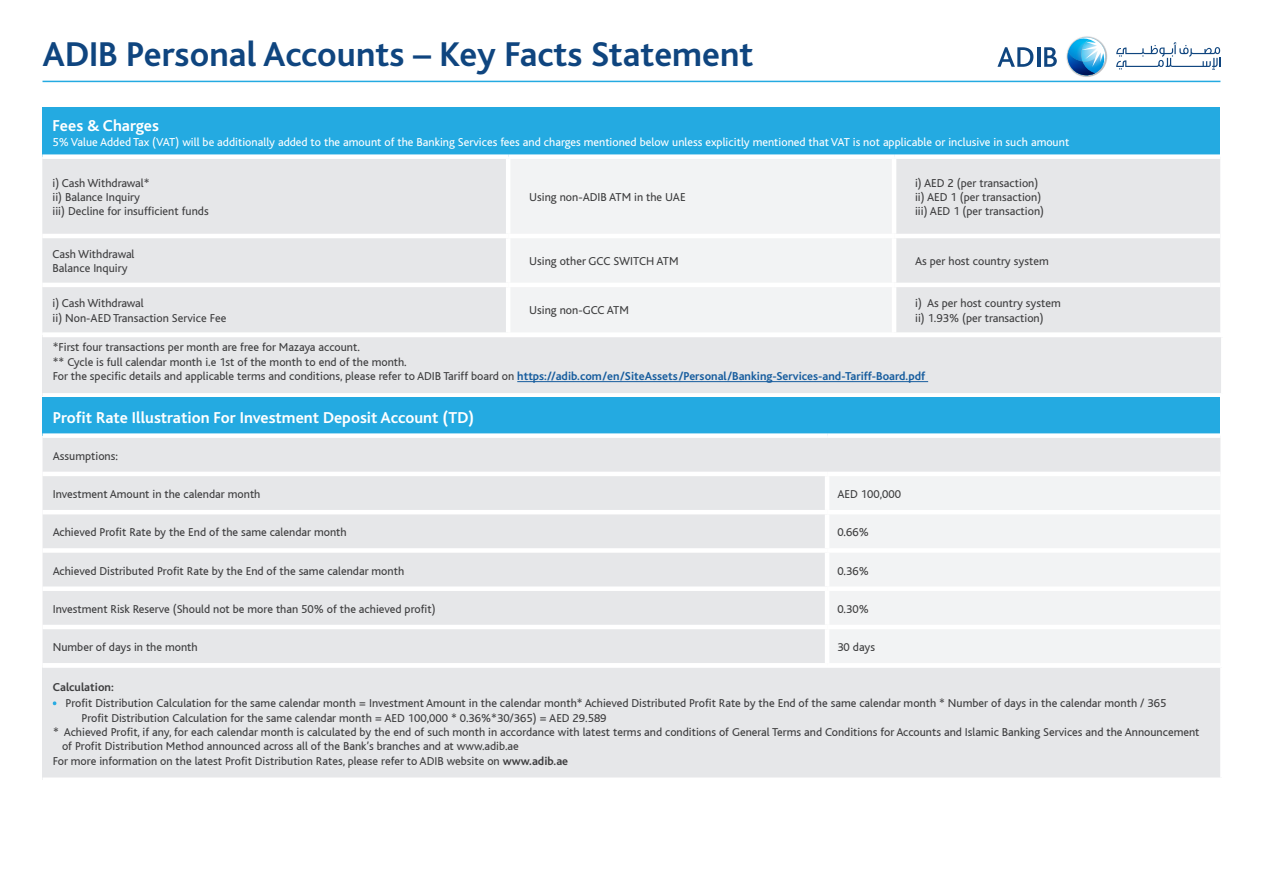
<style>
.page{position:relative;width:1263px;height:893px;background:#fff}
.page>*{position:absolute;margin:0;border:0;box-sizing:border-box;transform-origin:0 0}
.t1{font:700 36px "Bliss";color:#0f457f}
.t2{font:700 16.5px "Bliss";color:#fff}
.t3{font:12px/14.4px "Bliss";color:#3e3e3f}
.t4{font:12px/14.4px "Bliss";color:#3e3e3f}
.t5{font:12px "Bliss";color:#fff}
.t6{font:700 12px "Bliss";color:#3e3e3f}
.s1{font-weight:700;color:#175d9e}
.s2{font-weight:700}
</style>
<div class="page">
<svg style="left:1065px;top:35px;width:42px;height:42px"></svg>
<svg style="left:1067px;top:36px;width:40px;height:39px"></svg>
<svg style="left:997px;top:47px;width:36px;height:20px"></svg>
<hr style="left:1037px;top:47px;width:3px;height:20px;background:#0f457f">
<svg style="left:1044px;top:47px;width:13px;height:20px"></svg>
<svg style="left:1116px;top:42px;width:104px;height:28px"></svg>
<div style="left:42px;top:107px;width:1178px;height:50px;background:#24aae1"></div>
<div style="left:42px;top:159px;width:1178px;height:173px;background:#e6e7e9"></div>
<div style="left:510px;top:159px;width:382px;height:173px;background:#f2f3f4"></div>
<hr style="left:506px;top:159px;width:4px;height:75px;background:#fff">
<hr style="left:506px;top:238px;width:4px;height:45px;background:#fff">
<hr style="left:506px;top:287px;width:4px;height:45px;background:#fff">
<div style="left:42px;top:154px;width:466px;height:5px;background:#fff"></div>
<hr style="left:42px;top:234px;width:466px;height:4px;background:#fff">
<hr style="left:42px;top:283px;width:466px;height:4px;background:#fff">
<div style="left:42px;top:332px;width:466px;height:5px;background:#f5f6f6"></div>
<div style="left:508px;top:154px;width:386px;height:5px;background:#fff"></div>
<div style="left:894px;top:154px;width:326px;height:5px;background:#fff"></div>
<hr style="left:508px;top:234px;width:386px;height:4px;background:#fff">
<hr style="left:894px;top:234px;width:326px;height:4px;background:#fff">
<hr style="left:508px;top:283px;width:386px;height:4px;background:#fff">
<hr style="left:894px;top:283px;width:326px;height:4px;background:#fff">
<div style="left:894px;top:332px;width:326px;height:5px;background:#f5f6f6"></div>
<hr style="left:892px;top:159px;width:4px;height:75px;background:#fff">
<hr style="left:892px;top:238px;width:4px;height:45px;background:#fff">
<hr style="left:892px;top:287px;width:4px;height:45px;background:#fff">
<div style="left:43px;top:665px;width:1179px;height:115px;background:#e6e7e9"></div>
<div style="left:1220px;top:668px;width:5px;height:109px;background:#fff"></div>
<div style="left:43px;top:663px;width:1182px;height:5px;background:#fff"></div>
<div style="left:43px;top:777px;width:1182px;height:5px;background:#fff"></div>
<svg style="left:53px;top:701px;width:3px;height:4px"></svg>
<div style="left:43px;top:335px;width:1180px;height:60px;background:#e6e7e9"></div>
<hr style="left:1221px;top:337px;width:4px;height:56px;background:#fff">
<hr style="left:43px;top:333px;width:1182px;height:4px;background:#fff">
<div style="left:43px;top:393px;width:1182px;height:5px;background:#fff"></div>
<hr style="left:517px;top:381px;width:411px;height:1px;background:#175d9e">
<hr style="left:43px;top:81px;width:1177px;height:1px;background:#24aae1">
<div style="left:43px;top:397px;width:1177px;height:39px;background:#24aae1"></div>
<div style="left:43px;top:438px;width:1177px;height:225px;background:#e6e7e9"></div>
<div style="left:829px;top:476px;width:391px;height:187px;background:#f2f3f4"></div>
<div style="left:43px;top:433px;width:784px;height:5px;background:#fff"></div>
<div style="left:827px;top:433px;width:393px;height:5px;background:#fff"></div>
<hr style="left:43px;top:472px;width:784px;height:4px;background:#fff">
<hr style="left:827px;top:472px;width:393px;height:4px;background:#fff">
<hr style="left:825px;top:476px;width:4px;height:34px;background:#fff">
<hr style="left:43px;top:510px;width:784px;height:4px;background:#fff">
<hr style="left:827px;top:510px;width:393px;height:4px;background:#fff">
<hr style="left:825px;top:514px;width:4px;height:34px;background:#fff">
<div style="left:43px;top:548px;width:784px;height:5px;background:#fff"></div>
<div style="left:827px;top:548px;width:393px;height:5px;background:#fff"></div>
<hr style="left:825px;top:553px;width:4px;height:33px;background:#fff">
<div style="left:43px;top:586px;width:784px;height:5px;background:#fff"></div>
<div style="left:827px;top:586px;width:393px;height:5px;background:#fff"></div>
<hr style="left:825px;top:591px;width:4px;height:34px;background:#fff">
<hr style="left:43px;top:625px;width:784px;height:4px;background:#fff">
<hr style="left:827px;top:625px;width:393px;height:4px;background:#fff">
<hr style="left:825px;top:629px;width:4px;height:34px;background:#fff">
<h1 class="t1" style="left:43px;top:36px;width:712px">ADIB Personal Accounts – Key Facts Statement</h1>
<h2 class="t2" style="left:53px;top:117px;width:108px">Fees &amp; Charges</h2>
<p class="t5" style="left:53px;top:135px;width:1018px">5% Value Added Tax (VAT) will be additionally added to the amount of the Banking Services fees and charges mentioned below unless explicitly mentioned that VAT is not applicable or inclusive in such amount</p>
<p class="t4" style="left:53px;top:176px;width:158px">i) Cash Withdrawal*<br>ii) Balance Inquiry<br>iii) Decline for insufficient funds</p>
<p class="t4" style="left:915px;top:176px;width:131px">i) AED 2 (per transaction) ii) AED 1 (per transaction) iii) AED 1 (per transaction)</p>
<p class="t4" style="left:529px;top:190px;width:158px">Using non-ADIB ATM in the UAE</p>
<p class="t4" style="left:53px;top:247px;width:84px">Cash Withdrawal<br>Balance Inquiry</p>
<p class="t4" style="left:529px;top:254px;width:151px">Using other GCC SWITCH ATM</p>
<p class="t4" style="left:915px;top:254px;width:135px">As per host country system</p>
<p class="t4" style="left:53px;top:296px;width:175px">i) Cash Withdrawal<br>ii) Non-AED Transaction Service Fee</p>
<p class="t4" style="left:529px;top:303px;width:101px">Using non-GCC ATM</p>
<p class="t4" style="left:915px;top:296px;width:147px">i) As per host country system ii) 1.93% (per transaction)</p>
<p class="t3" style="left:53px;top:340px;width:874px">*First four transactions per month are free for Mazaya account.<br>** Cycle is full calendar month i.e 1st of the month to end of the month.<br>For the specific details and applicable terms and conditions, please refer to ADIB Tariff board on <span class="s1">https://adib.com/en/SiteAssets/Personal/Banking-Services-and-Tariff-Board.pdf</span></p>
<h2 class="t2" style="left:53px;top:409px;width:423px">Profit Rate Illustration For Investment Deposit Account (TD)</h2>
<p class="t3" style="left:53px;top:449px;width:67px">Assumptions:</p>
<p class="t3" style="left:53px;top:487px;width:209px">Investment Amount in the calendar month</p>
<p class="t3" style="left:837px;top:487px;width:65px">AED 100,000</p>
<p class="t3" style="left:53px;top:526px;width:295px">Achieved Profit Rate by the End of the same calendar month</p>
<p class="t3" style="left:837px;top:526px;width:33px">0.66%</p>
<p class="t3" style="left:53px;top:564px;width:353px">Achieved Distributed Profit Rate by the End of the same calendar month</p>
<p class="t3" style="left:837px;top:564px;width:33px">0.36%</p>
<p class="t3" style="left:53px;top:602px;width:384px">Investment Risk Reserve (Should not be more than 50% of the achieved profit)</p>
<p class="t3" style="left:837px;top:602px;width:33px">0.30%</p>
<p class="t3" style="left:53px;top:640px;width:146px">Number of days in the month</p>
<p class="t3" style="left:837px;top:640px;width:39px">30 days</p>
<p class="t6" style="left:53px;top:680px;width:62px">Calculation:</p>
<p class="t3" style="left:66px;top:696px;width:1102px">Profit Distribution Calculation for the same calendar month = Investment Amount in the calendar month* Achieved Distributed Profit Rate by the End of the same calendar month * Number of days in the calendar month / 365</p>
<p class="t3" style="left:82px;top:711px;width:526px">Profit Distribution Calculation for the same calendar month = AED 100,000 * 0.36%*30/365) = AED 29.589</p>
<p class="t3" style="left:53px;top:725px;width:1148px">* Achieved Profit, if any, for each calendar month is calculated by the end of such month in accordance with latest terms and conditions of General Terms and Conditions for Accounts and Islamic Banking Services and the Announcement</p>
<p class="t3" style="left:62px;top:739px;width:458px">of Profit Distribution Method announced across all of the Bank’s branches and at www.adib.ae</p>
<p class="t3" style="left:53px;top:754px;width:517px">For more information on the latest Profit Distribution Rates, please refer to ADIB website on <span class="s2">www.adib.ae</span></p>
</div>
